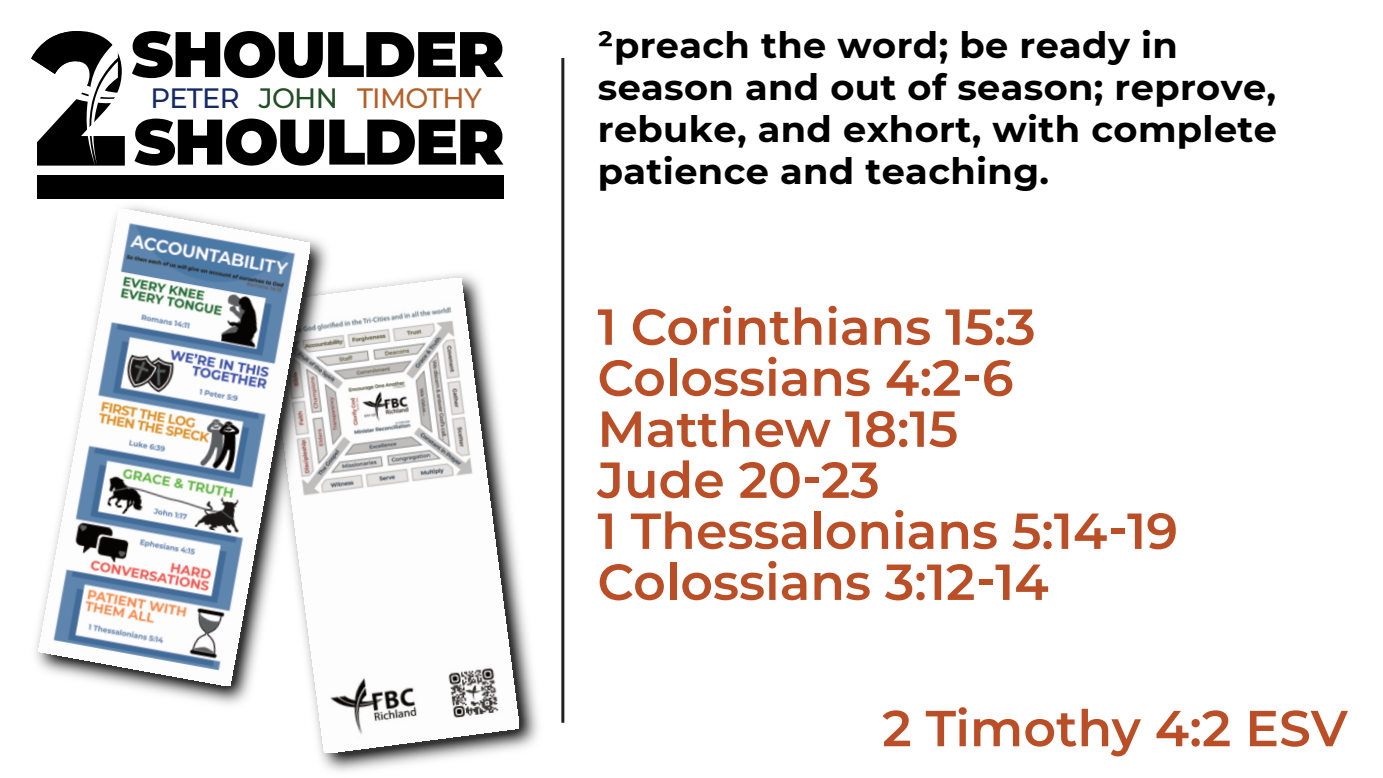
<style>
.page{position:relative;width:1383px;height:778px;background:#fff}
.page>*{position:absolute;margin:0;border:0;box-sizing:border-box;transform-origin:0 0}
.t1{font:800 188.4px "Montserrat";color:#000;scale:.86 1}
.t2{font:900 64.2px "Montserrat";letter-spacing:-.025em;color:#000}
.t3{font:600 50.4px/51px "Montserrat";color:#ba4e27}
.t4{font:700 36px/42px "Montserrat";letter-spacing:.01em;color:#000}
.t5{font:500 27.9px "Montserrat";letter-spacing:-.025em;color:#b55f28}
.s1{color:#152967}
.s2{color:#214e25}
</style>
<div class="page">
<div style="left:37px;top:176px;width:466px;height:23px;background:#000"></div>
<hr style="left:561px;top:59px;width:3px;height:662px;background:#231f20">
<img style="left:320px;top:274px;width:218px;height:498px">
<img style="left:314px;top:277px;width:205px;height:475px">
<img style="left:35px;top:206px;width:300px;height:504px">
<img style="left:38px;top:209px;width:272px;height:476px">
<h1 class="t1" style="left:32px;top:-17px;width:114px">2</h1>
<p class="t4" style="left:598px;top:24px;width:680px">²preach the word; be ready in season and out of season; reprove, rebuke, and exhort, with complete patience and teaching.</p>
<p class="t2" style="left:131px;top:15px;width:375px">SHOULDER</p>
<p class="t5" style="left:151px;top:81px;width:332px"><span class="s1">PETER</span> <span class="s2">JOHN</span> TIMOTHY</p>
<p class="t2" style="left:134px;top:102px;width:372px">SHOULDER</p>
<p class="t3" style="left:597px;top:301px;width:582px">1 Corinthians 15:3<br>Colossians 4:2-6<br>Matthew 18:15<br>Jude 20-23<br>1 Thessalonians 5:14-19<br>Colossians 3:12-14</p>
<p class="t3" style="left:882px;top:702px;width:467px">2 Timothy 4:2 ESV</p>
</div>
